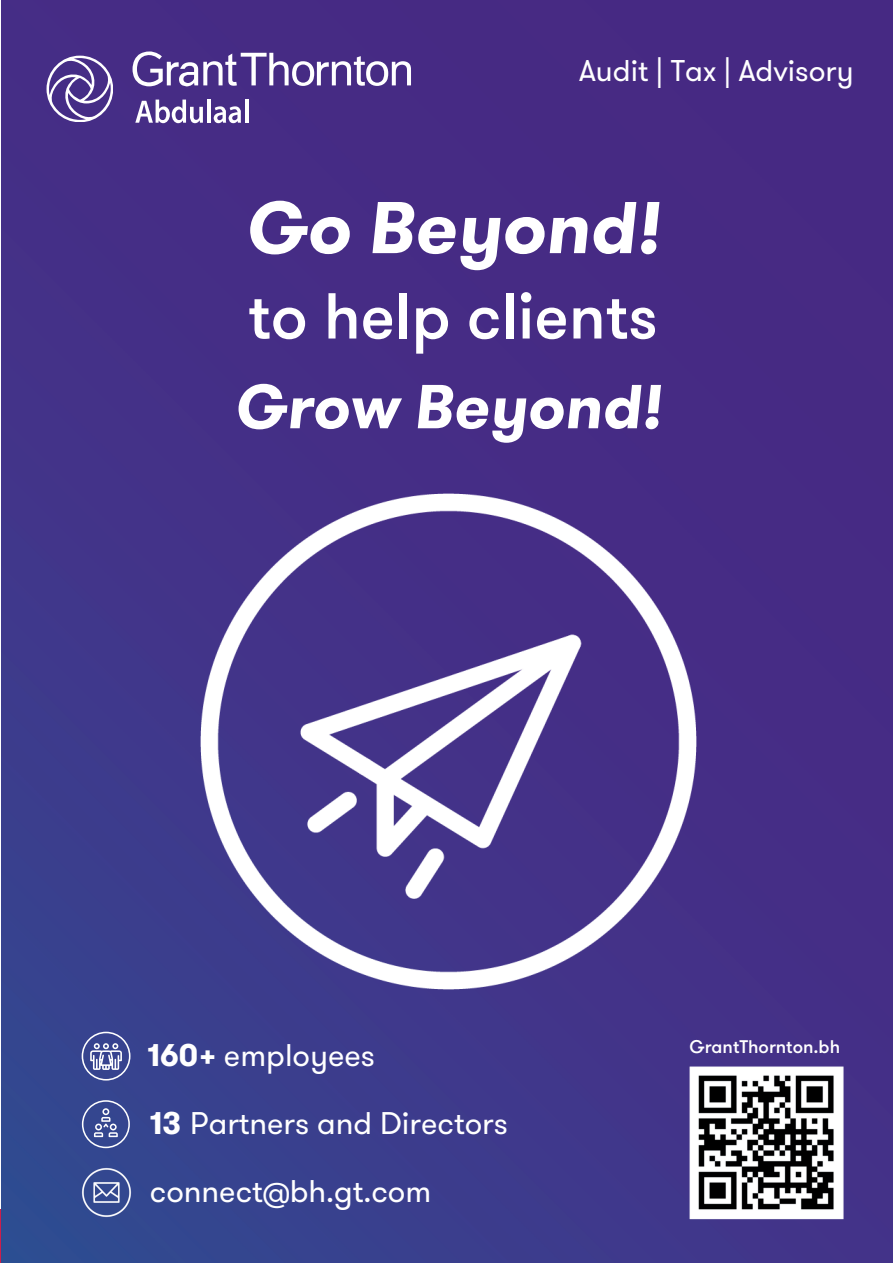
<style>
.page{position:relative;width:893px;height:1263px;background:#fff}
.page>*{position:absolute;margin:0;border:0;box-sizing:border-box;transform-origin:0 0}
.t1{font:italic 700 73.05px "GT Walsheim Pro";color:#fff}
.t2{font:500 64.8px "GT Walsheim Pro";color:#fff}
.t3{font:italic 700 61.95px "GT Walsheim Pro";color:#fff}
.t4{font:31.35px/67.9px "GT Walsheim Pro";color:#fff}
.t5{font:30px "GT Walsheim Pro";color:#fff}
.t6{font:500 18.3px "GT Walsheim Pro";color:#fff}
.s1{font-weight:700}
</style>
<div class="page">
<img style="left:1px;top:0;width:892px;height:1263px">
<svg style="left:135px;top:100px;width:68px;height:23px"></svg>
<hr style="left:207px;top:100px;width:3px;height:23px;background:#fff">
<hr style="left:245px;top:100px;width:3px;height:23px;background:#fff">
<svg style="left:214px;top:106px;width:27px;height:17px"></svg>
<svg style="left:133px;top:51px;width:278px;height:36px"></svg>
<svg style="left:47px;top:56px;width:66px;height:66px"></svg>
<img style="left:627px;top:1050px;width:266px;height:213px">
<img style="left:180px;top:473px;width:537px;height:537px">
<svg style="left:82px;top:1032px;width:48px;height:48px;background:#6972ab"></svg>
<svg style="left:82px;top:1100px;width:48px;height:48px;background:#5766a2"></svg>
<img style="left:80px;top:1166px;width:52px;height:52px">
<p class="t5" style="left:579px;top:52px;width:276px">Audit | Tax | Advisory</p>
<p class="t1" style="left:245px;top:180px;width:416px">Go Beyond!</p>
<p class="t2" style="left:248px;top:275px;width:411px">to help clients</p>
<p class="t3" style="left:234px;top:366px;width:429px">Grow Beyond!</p>
<p class="t4" style="left:147px;top:1022px;width:362px"><span class="s1">160+</span> employees<br><span class="s1">13</span> Partners and Directors connect@bh.gt.com</p>
<p class="t6" style="left:689px;top:1035px;width:152px">GrantThornton.bh</p>
</div>
